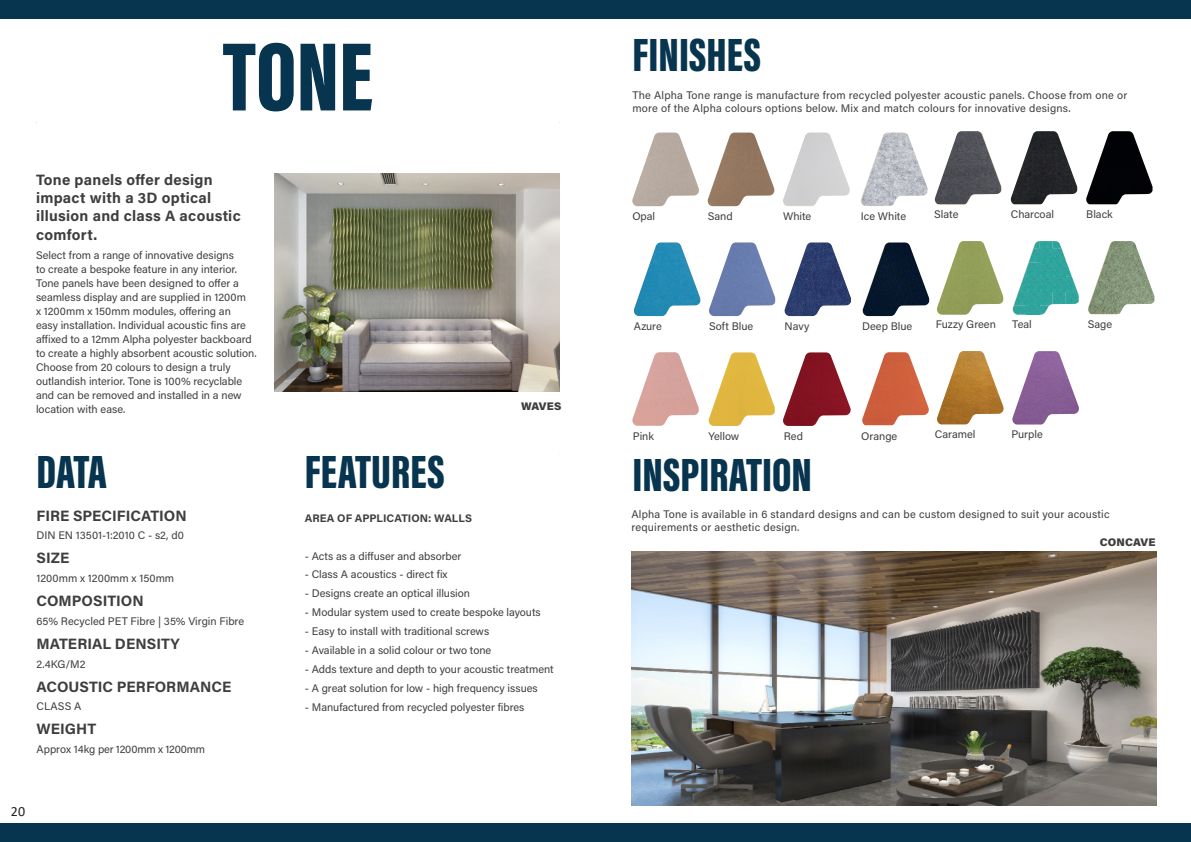
<style>
.page{position:relative;width:1191px;height:842px;background:#fff}
.page>*{position:absolute;margin:0;border:0;box-sizing:border-box;transform-origin:0 0}
.t1{font:900 100px "Acumin Pro Extra Cond";color:#07344e}
.t2{font:900 48px "Acumin Pro Extra Cond";color:#07344e}
.intro_para{font:700 15px/18.3px "Acumin Pro";letter-spacing:.02em;color:#3e3e3f}
.subheading_CAPS{font:700 15px "Acumin Pro";color:#3e3e3f}
.body_text{font:700 15px "Acumin Pro";color:#3e3e3f}
.t3{font:14px "Calibri";color:#231f20}
.body_text-2{font:11px/14px "Acumin Pro";color:#3e3e3f}
.subheading_CAPS-2{font:11px "Acumin Pro";color:#3e3e3f}
.body_text-3{font:11px/13.2px "Acumin Pro";letter-spacing:.02em;color:#3e3e3f}
.subheading_CAPS-3{font:700 11px "Acumin Pro";letter-spacing:.005em;color:#3e3e3f}
.body_text-4{font:900 11px "Acumin Pro";letter-spacing:.005em;color:#3e3e3f}
</style>
<div class="page">
<div style="left:0;top:824px;width:1191px;height:18px;background:#07344e"></div>
<div style="left:0;top:0;width:1191px;height:18px;background:#07344e"></div>
<img style="left:274px;top:174px;width:285px;height:217px">
<img style="left:708px;top:352px;width:66px;height:74px">
<img style="left:937px;top:351px;width:66px;height:73px">
<img style="left:1012px;top:351px;width:67px;height:73px">
<img style="left:783px;top:352px;width:68px;height:74px">
<img style="left:862px;top:352px;width:67px;height:73px">
<svg style="left:937px;top:185px;width:65px;height:20px"></svg>
<svg style="left:1013px;top:186px;width:65px;height:19px"></svg>
<svg style="left:1089px;top:185px;width:64px;height:20px"></svg>
<svg style="left:1091px;top:295px;width:64px;height:20px"></svg>
<svg style="left:734px;top:242px;width:42px;height:61px"></svg>
<img style="left:860px;top:133px;width:67px;height:73px">
<img style="left:1010px;top:131px;width:67px;height:73px">
<img style="left:934px;top:131px;width:67px;height:73px">
<img style="left:1086px;top:131px;width:66px;height:73px">
<img style="left:783px;top:133px;width:66px;height:73px">
<img style="left:707px;top:133px;width:67px;height:73px">
<img style="left:632px;top:133px;width:67px;height:73px">
<img style="left:862px;top:243px;width:67px;height:73px">
<img style="left:784px;top:242px;width:67px;height:74px">
<img style="left:633px;top:242px;width:67px;height:74px">
<img style="left:709px;top:243px;width:66px;height:73px">
<svg style="left:1012px;top:241px;width:67px;height:74px"></svg>
<img style="left:1087px;top:241px;width:67px;height:73px">
<img style="left:937px;top:241px;width:66px;height:74px">
<img style="left:632px;top:352px;width:66px;height:74px">
<img style="left:631px;top:552px;width:525px;height:254px">
<p class="t1" style="left:223px;top:15px;width:152px">TONE</p>
<p class="intro_para" style="left:36px;top:170px;width:206px">Tone panels offer design impact with a 3D optical illusion and class A acoustic comfort.</p>
<p class="body_text-2" style="left:36px;top:248px;width:222px">Select from a range of innovative designs<br>to create a bespoke feature in any interior.<br>Tone panels have been designed to offer a seamless display and are supplied in 1200m<br>x 1200mm x 150mm modules, offering an<br>easy installation. Individual acoustic fins are affixed to a 12mm Alpha polyester backboard to create a highly absorbent acoustic solution.<br>Choose from 20 colours to design a truly outlandish interior. Tone is 100% recyclable and can be removed and installed in a new location with ease.</p>
<p class="t2" style="left:36px;top:442px;width:72px">DATA</p>
<p class="subheading_CAPS" style="left:36px;top:505px;width:152px">FIRE SPECIFICATION</p>
<p class="body_text-2" style="left:36px;top:528px;width:149px">DIN EN 13501-1:2010 C - s2, d0</p>
<p class="subheading_CAPS" style="left:36px;top:547px;width:34px">SIZE</p>
<p class="body_text-2" style="left:36px;top:571px;width:139px">1200mm x 1200mm x 150mm</p>
<p class="subheading_CAPS" style="left:36px;top:590px;width:109px">COMPOSITION</p>
<p class="body_text-2" style="left:36px;top:614px;width:209px">65% Recycled PET Fibre | 35% Virgin Fibre</p>
<p class="subheading_CAPS" style="left:36px;top:633px;width:145px">MATERIAL DENSITY</p>
<p class="body_text-2" style="left:36px;top:656px;width:51px">2.4KG/M2</p>
<p class="subheading_CAPS" style="left:36px;top:676px;width:196px">ACOUSTIC PERFORMANCE</p>
<p class="body_text-2" style="left:36px;top:699px;width:46px">CLASS A</p>
<p class="body_text" style="left:36px;top:718px;width:61px">WEIGHT</p>
<p class="body_text-2" style="left:36px;top:742px;width:170px">Approx 14kg per 1200mm x 1200mm</p>
<p class="t3" style="left:11px;top:802px;width:16px">20</p>
<p class="body_text-4" style="left:521px;top:398px;width:42px">WAVES</p>
<p class="t2" style="left:305px;top:442px;width:141px">FEATURES</p>
<p class="subheading_CAPS-3" style="left:305px;top:510px;width:169px">AREA OF APPLICATION: WALLS</p>
<p class="subheading_CAPS-2" style="left:305px;top:548px;width:158px">- Acts as a diffuser and absorber</p>
<p class="subheading_CAPS-2" style="left:305px;top:567px;width:144px">- Class A acoustics - direct fix</p>
<p class="subheading_CAPS-2" style="left:305px;top:586px;width:167px">- Designs create an optical illusion</p>
<p class="subheading_CAPS-2" style="left:305px;top:605px;width:237px">- Modular system used to create bespoke layouts</p>
<p class="subheading_CAPS-2" style="left:305px;top:624px;width:186px">- Easy to install with traditional screws</p>
<p class="subheading_CAPS-2" style="left:305px;top:642px;width:188px">- Available in a solid colour or two tone</p>
<p class="subheading_CAPS-2" style="left:305px;top:661px;width:250px">- Adds texture and depth to your acoustic treatment</p>
<p class="subheading_CAPS-2" style="left:305px;top:680px;width:234px">- A great solution for low - high frequency issues</p>
<p class="subheading_CAPS-2" style="left:305px;top:699px;width:221px">- Manufactured from recycled polyester fibres</p>
<p class="t2" style="left:632px;top:26px;width:130px">FINISHES</p>
<p class="body_text-3" style="left:632px;top:88px;width:496px">The Alpha Tone range is manufacture from recycled polyester acoustic panels. Choose from one or more of the Alpha colours options below. Mix and match colours for innovative designs.</p>
<p class="body_text-2" style="left:632px;top:208px;width:24px">Opal</p>
<p class="body_text-2" style="left:707px;top:208px;width:26px">Sand</p>
<p class="body_text-2" style="left:783px;top:208px;width:30px">White</p>
<p class="body_text-2" style="left:860px;top:208px;width:47px">Ice White</p>
<p class="body_text-2" style="left:934px;top:207px;width:26px">Slate</p>
<p class="body_text-2" style="left:1010px;top:207px;width:45px">Charcoal</p>
<p class="body_text-2" style="left:1086px;top:207px;width:28px">Black</p>
<p class="body_text-2" style="left:634px;top:318px;width:30px">Azure</p>
<p class="body_text-2" style="left:709px;top:318px;width:46px">Soft Blue</p>
<p class="body_text-2" style="left:784px;top:318px;width:26px">Navy</p>
<p class="body_text-2" style="left:862px;top:318px;width:52px">Deep Blue</p>
<p class="body_text-2" style="left:935px;top:317px;width:62px">Fuzzy Green</p>
<p class="body_text-2" style="left:1012px;top:317px;width:21px">Teal</p>
<p class="body_text-2" style="left:1087px;top:317px;width:26px">Sage</p>
<p class="body_text-2" style="left:633px;top:428px;width:23px">Pink</p>
<p class="body_text-2" style="left:708px;top:428px;width:33px">Yellow</p>
<p class="body_text-2" style="left:783px;top:428px;width:21px">Red</p>
<p class="body_text-2" style="left:861px;top:428px;width:37px">Orange</p>
<p class="body_text-2" style="left:934px;top:427px;width:42px">Caramel</p>
<p class="body_text-2" style="left:1011px;top:427px;width:33px">Purple</p>
<p class="t2" style="left:632px;top:446px;width:181px">INSPIRATION</p>
<p class="body_text-3" style="left:631px;top:507px;width:480px">Alpha Tone is available in 6 standard designs and can be custom designed to suit your acoustic requirements or aesthetic design.</p>
<p class="body_text-4" style="left:1100px;top:535px;width:57px">CONCAVE</p>
</div>
